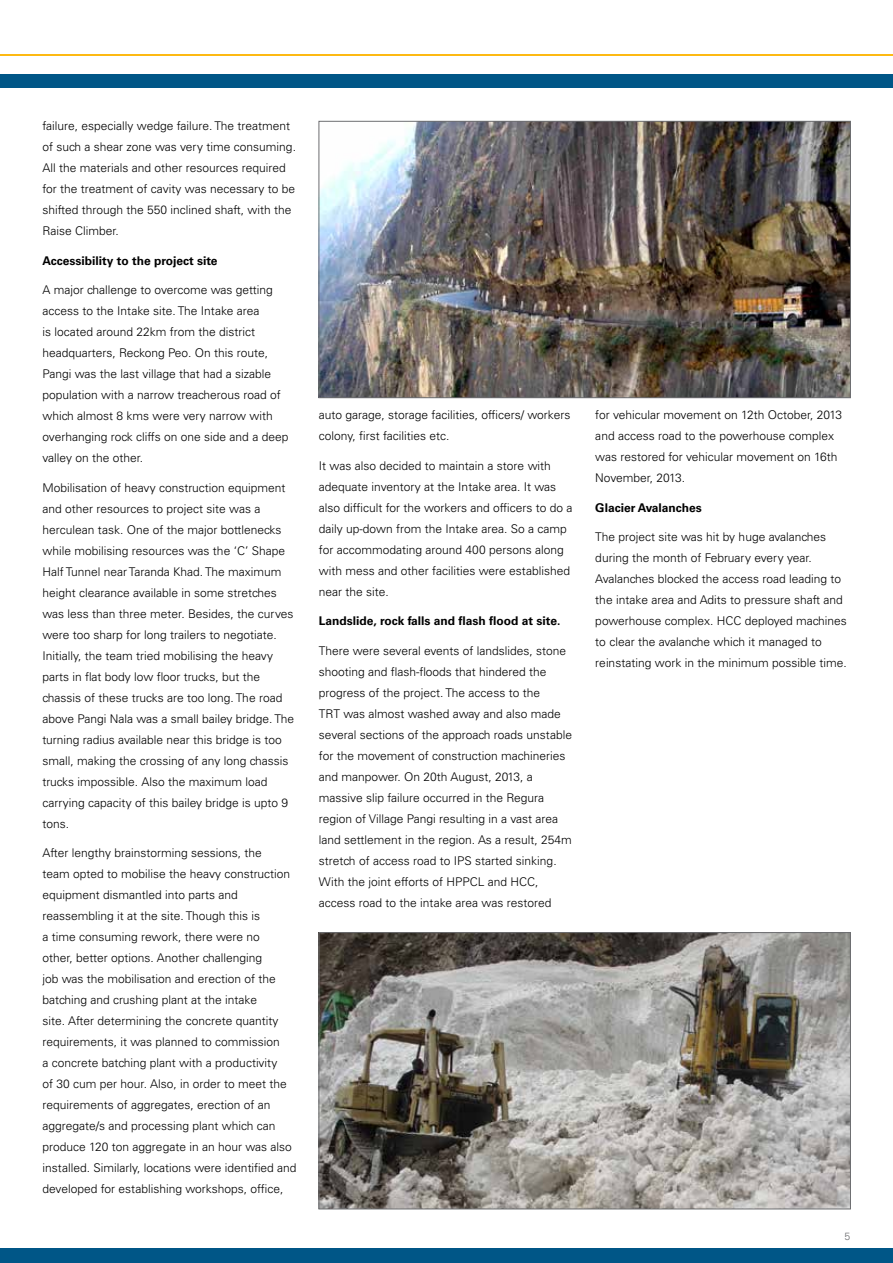
<style>
.page{position:relative;width:893px;height:1263px;background:#fff}
.page>*{position:absolute;margin:0;border:0;box-sizing:border-box;transform-origin:0 0}
.t1{font:300 12px/21px "Univers LT Std";color:#000}
.t2{font:700 12px "Univers LT Pro 65";color:#000}
.t3{font:300 10.5px "Univers LT Pro 45";color:#6d6e71}
</style>
<div class="page">
<div style="left:0;top:1248px;width:893px;height:15px;background:#005687"></div>
<div style="left:0;top:75px;width:893px;height:13px;background:#005687"></div>
<hr style="left:0;top:54px;width:893px;height:1px;background:#fdb913">
<img style="left:321px;top:934px;width:528px;height:273px">
<div style="left:319px;top:932px;width:532px;height:277px;border:1px solid #6d6e71"></div>
<img style="left:321px;top:123px;width:528px;height:273px">
<div style="left:319px;top:121px;width:532px;height:277px;border:1px solid #6d6e71"></div>
<p class="t1" style="left:43px;top:115px;width:255px">failure, especially wedge failure. The treatment of such a shear zone was very time consuming.<br>All the materials and other resources required for the treatment of cavity was necessary to be shifted through the 550 inclined shaft, with the Raise Climber.</p>
<p class="t2" style="left:43px;top:253px;width:177px">Accessibility to the project site</p>
<p class="t1" style="left:43px;top:279px;width:247px">A major challenge to overcome was getting access to the Intake site. The Intake area<br>is located around 22km from the district headquarters, Reckong Peo. On this route, Pangi was the last village that had a sizable population with a narrow treacherous road of which almost 8 kms were very narrow with overhanging rock cliffs on one side and a deep valley on the other.</p>
<p class="t1" style="left:43px;top:477px;width:253px">Mobilisation of heavy construction equipment and other resources to project site was a herculean task. One of the major bottlenecks while mobilising resources was the ‘C’ Shape Half Tunnel near Taranda Khad. The maximum height clearance available in some stretches was less than three meter. Besides, the curves were too sharp for long trailers to negotiate.<br>Initially, the team tried mobilising the heavy parts in flat body low floor trucks, but the chassis of these trucks are too long. The road above Pangi Nala was a small bailey bridge. The turning radius available near this bridge is too small, making the crossing of any long chassis trucks impossible. Also the maximum load carrying capacity of this bailey bridge is upto 9 tons.</p>
<p class="t1" style="left:43px;top:842px;width:256px">After lengthy brainstorming sessions, the<br>team opted to mobilise the heavy construction equipment dismantled into parts and reassembling it at the site. Though this is<br>a time consuming rework, there were no<br>other, better options. Another challenging<br>job was the mobilisation and erection of the batching and crushing plant at the intake<br>site. After determining the concrete quantity requirements, it was planned to commission<br>a concrete batching plant with a productivity<br>of 30 cum per hour. Also, in order to meet the requirements of aggregates, erection of an aggregate/s and processing plant which can produce 120 ton aggregate in an hour was also installed. Similarly, locations were identified and developed for establishing workshops, office,</p>
<p class="t1" style="left:319px;top:404px;width:253px">auto garage, storage facilities, officers/ workers colony, first facilities etc.</p>
<p class="t1" style="left:319px;top:455px;width:255px">It was also decided to maintain a store with adequate inventory at the Intake area. It was also difficult for the workers and officers to do a daily up-down from the Intake area. So a camp for accommodating around 400 persons along with mess and other facilities were established near the site.</p>
<p class="t2" style="left:319px;top:614px;width:243px">Landslide, rock falls and flash flood at site.</p>
<p class="t1" style="left:319px;top:640px;width:255px">There were several events of landslides, stone shooting and flash-floods that hindered the progress of the project. The access to the<br>TRT was almost washed away and also made several sections of the approach roads unstable for the movement of construction machineries and manpower. On 20th August, 2013, a massive slip failure occurred in the Regura region of Village Pangi resulting in a vast area land settlement in the region. As a result, 254m stretch of access road to IPS started sinking.<br>With the joint efforts of HPPCL and HCC, access road to the intake area was restored</p>
<p class="t1" style="left:595px;top:404px;width:248px">for vehicular movement on 12th October, 2013 and access road to the powerhouse complex was restored for vehicular movement on 16th November, 2013.</p>
<p class="t2" style="left:595px;top:500px;width:108px">Glacier Avalanches</p>
<p class="t1" style="left:595px;top:526px;width:253px">The project site was hit by huge avalanches during the month of February every year.<br>Avalanches blocked the access road leading to the intake area and Adits to pressure shaft and powerhouse complex. HCC deployed machines to clear the avalanche which it managed to reinstating work in the minimum possible time.</p>
<p class="t3" style="left:845px;top:1230px;width:7px">5</p>
</div>
